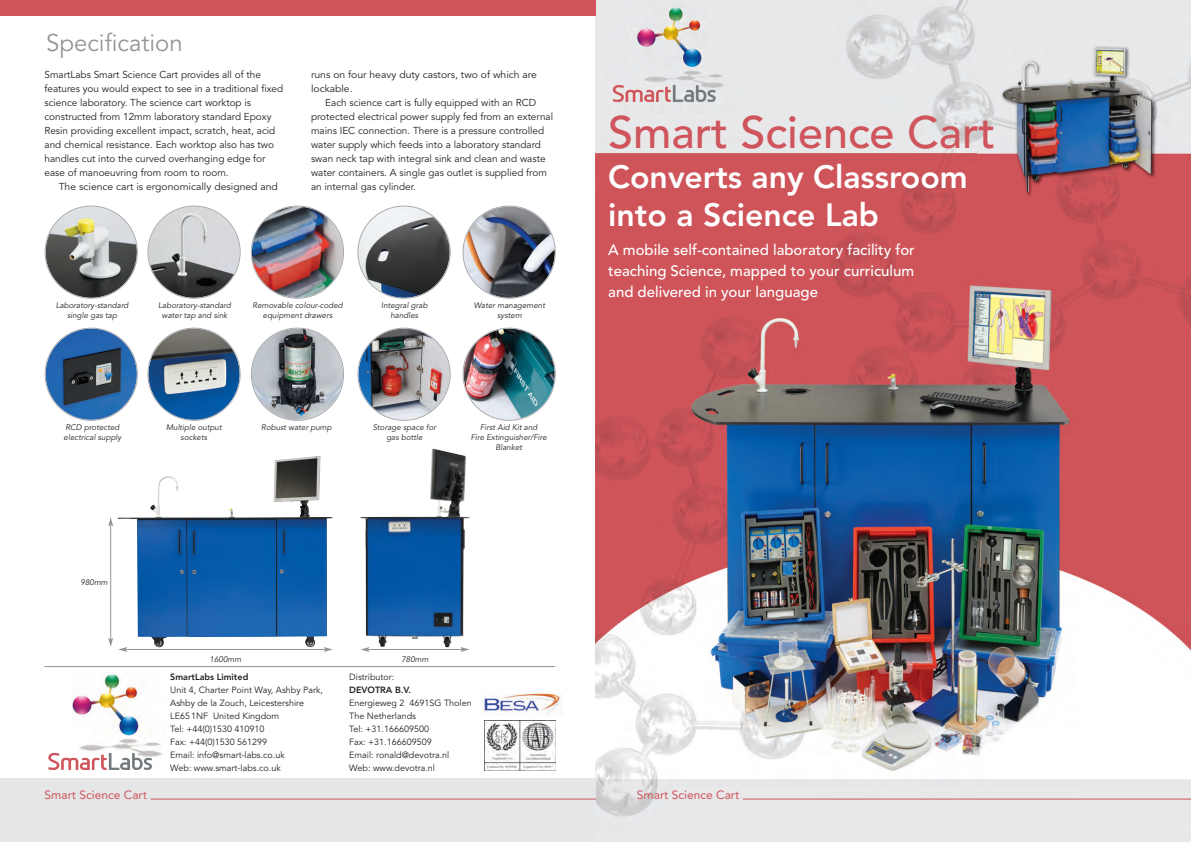
<style>
.page{position:relative;width:1191px;height:842px;background:#fff}
.page>*{position:absolute;margin:0;border:0;box-sizing:border-box;transform-origin:0 0}
.t1{font:500 45px "Avenir";color:#cf545b}
.t2{font:800 32px/38px "Avenir";color:#fff}
.t3{font:24px "Avenir";color:#939598}
.t4{font:500 15px/21px "Avenir";color:#fff;text-align:justify}
.t5{font:12px "Avenir LT";color:#cf545b}
.t6{font:10px/14px "Avenir";color:#231f20}
.t7{font:10px/14px "Avenir";color:#231f20;scale:1.04 1}
.t8{font:9px/13px "Avenir";color:#231f20}
.t9{font:800 9px "Avenir";color:#231f20}
.t10{font:italic 8px/10px "Avenir";letter-spacing:.005em;color:#231f20;text-align:center}
</style>
<div class="page">
<img style="left:595px;top:0;width:596px;height:842px">
<hr style="left:743px;top:799px;width:448px;height:1px;background:#cf545b">
<img style="left:977px;top:37px;width:214px;height:188px">
<img style="left:1002px;top:48px;width:150px;height:144px">
<div style="left:0;top:778px;width:595px;height:64px;background:#e5e6e7"></div>
<hr style="left:150px;top:799px;width:445px;height:1px;background:#cf545b">
<div style="left:0;top:0;width:595px;height:16px;background:#cf545b"></div>
<hr style="left:44px;top:666px;width:511px;height:1px;background:#939598">
<img style="left:71px;top:672px;width:92px;height:85px">
<svg style="left:48px;top:753px;width:104px;height:17px"></svg>
<img style="left:482px;top:693px;width:80px;height:22px">
<svg style="left:484px;top:720px;width:72px;height:51px"></svg>
<img style="left:484px;top:721px;width:71px;height:49px">
<svg style="left:147px;top:206px;width:94px;height:93px"></svg>
<svg style="left:45px;top:206px;width:93px;height:93px"></svg>
<img style="left:251px;top:206px;width:93px;height:93px">
<svg style="left:357px;top:206px;width:94px;height:93px"></svg>
<svg style="left:147px;top:328px;width:94px;height:93px"></svg>
<svg style="left:45px;top:328px;width:93px;height:93px"></svg>
<svg style="left:251px;top:328px;width:93px;height:93px"></svg>
<img style="left:357px;top:328px;width:94px;height:93px">
<svg style="left:462px;top:206px;width:94px;height:93px"></svg>
<img style="left:462px;top:328px;width:94px;height:93px">
<img style="left:360px;top:449px;width:110px;height:198px">
<img style="left:118px;top:456px;width:215px;height:191px">
<hr style="left:110px;top:525px;width:1px;height:114px;background:#939598">
<svg style="left:108px;top:517px;width:5px;height:9px"></svg>
<hr style="left:126px;top:649px;width:199px;height:1px;background:#939598">
<svg style="left:108px;top:638px;width:19px;height:14px"></svg>
<svg style="left:323px;top:647px;width:10px;height:5px"></svg>
<hr style="left:368px;top:649px;width:94px;height:1px;background:#939598">
<svg style="left:360px;top:647px;width:10px;height:5px"></svg>
<svg style="left:460px;top:647px;width:9px;height:5px"></svg>
<h3 class="t3" style="left:46px;top:29px;width:138px">Specification</h3>
<p class="t6" style="left:44px;top:68px;width:240px">SmartLabs Smart Science Cart provides all of the features you would expect to see in a traditional fixed science laboratory. The science cart worktop is constructed from 12mm laboratory standard Epoxy Resin providing excellent impact, scratch, heat, acid and chemical resistance. Each worktop also has two handles cut into the curved overhanging edge for ease of manoeuvring from room to room.</p>
<p class="t7" style="left:59px;top:180px;width:212px">The science cart is ergonomically designed and</p>
<p class="t7" style="left:311px;top:68px;width:219px">runs on four heavy duty castors, two of which are lockable.</p>
<p class="t6" style="left:311px;top:96px;width:244px;text-indent:14px">Each science cart is fully equipped with an RCD protected electrical power supply fed from an external mains IEC connection. There is a pressure controlled water supply which feeds into a laboratory standard swan neck tap with integral sink and clean and waste water containers. A single gas outlet is supplied from an internal gas cylinder.</p>
<p class="t10" style="left:56px;top:301px;width:74px">Laboratory-standard single gas tap</p>
<p class="t10" style="left:381px;top:301px;width:48px">Integral grab handles</p>
<p class="t10" style="left:158px;top:301px;width:74px">Laboratory-standard water tap and sink</p>
<p class="t10" style="left:253px;top:301px;width:92px">Removable colour-coded equipment drawers</p>
<p class="t10" style="left:474px;top:301px;width:73px">Water management system</p>
<p class="t10" style="left:64px;top:423px;width:59px;text-align:left">RCD protected electrical supply</p>
<p class="t10" style="left:373px;top:423px;width:65px">Storage space for gas bottle</p>
<p class="t10" style="left:166px;top:423px;width:57px">Multiple output</p>
<p class="t10" style="left:261px;top:423px;width:72px">Robust water pump</p>
<p class="t10" style="left:181px;top:433px;width:28px">sockets</p>
<p class="t10" style="left:471px;top:423px;width:78px">First Aid Kit and<br>Fire Extinguisher/Fire<br>Blanket</p>
<p class="t10" style="left:81px;top:578px;width:29px">980mm</p>
<p class="t10" style="left:210px;top:654px;width:33px">1600mm</p>
<p class="t10" style="left:401px;top:654px;width:29px">780mm</p>
<p class="t5" style="left:45px;top:788px;width:104px">Smart Science Cart</p>
<p class="t9" style="left:170px;top:671px;width:80px">SmartLabs Limited</p>
<p class="t8" style="left:170px;top:683px;width:154px">Unit 4, Charter Point Way, Ashby Park,<br>Ashby de la Zouch, Leicestershire<br>LE651NF United Kingdom<br>Tel: +44(0)1530 410910<br>Fax: +44(0)1530 561299<br>Email: info@smart-labs.co.uk<br>Web: www.smart-labs.co.uk</p>
<p class="t8" style="left:349px;top:670px;width:47px">Distributor:</p>
<p class="t9" style="left:349px;top:684px;width:63px">DEVOTRA B.V.</p>
<p class="t8" style="left:349px;top:696px;width:124px">Energieweg 2 4691SG Tholen<br>The Netherlands<br>Tel: +31.166609500<br>Fax: +31.166609509<br>Email: ronald@devotra.nl<br>Web: www.devotra.nl</p>
<h1 class="t1" style="left:608px;top:107px;width:388px">Smart Science Cart</h1>
<h2 class="t2" style="left:608px;top:158px;width:361px">Converts any Classroom into a Science Lab</h2>
<h3 class="t4" style="left:608px;top:240px;width:308px">A mobile self-contained laboratory facility for teaching Science, mapped to your curriculum and delivered in your language</h3>
<p class="t5" style="left:637px;top:788px;width:104px">Smart Science Cart</p>
</div>
